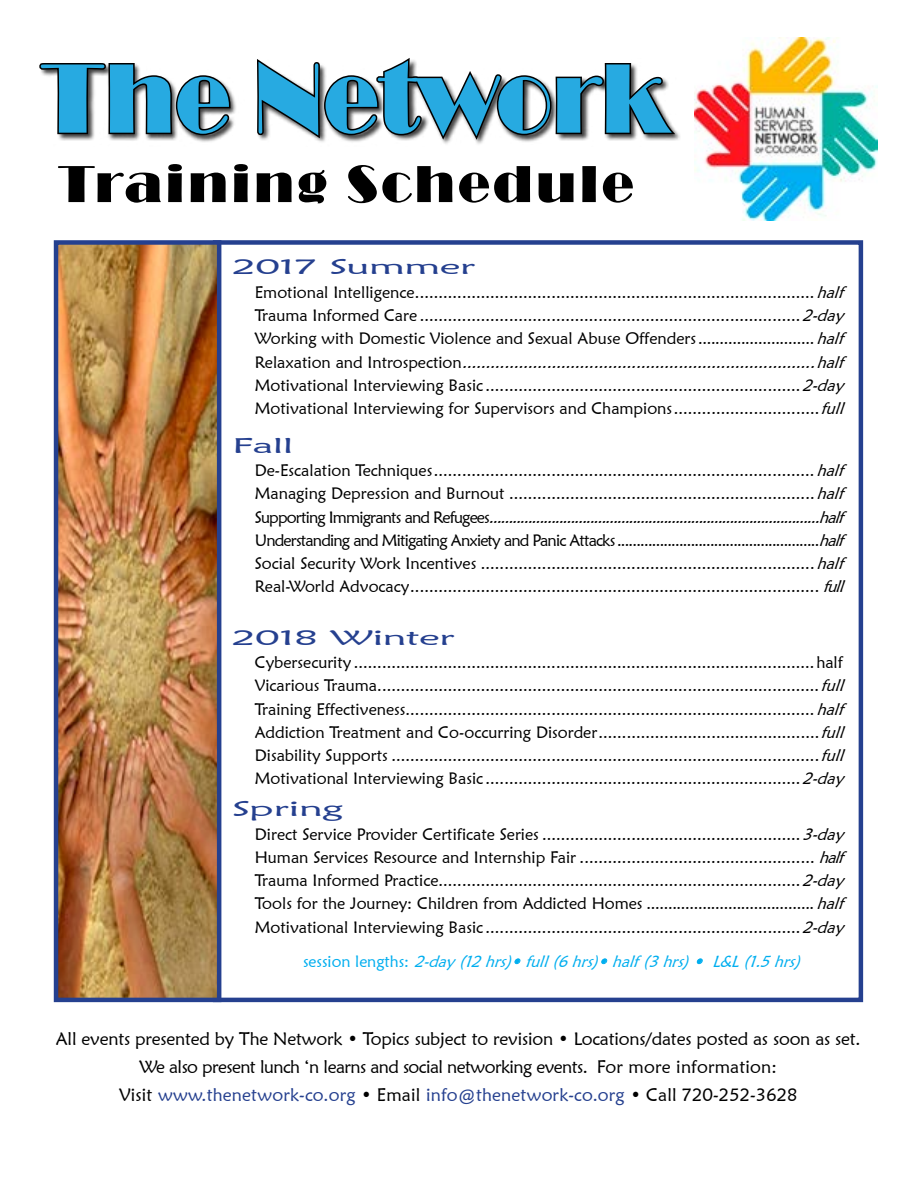
<style>
.page{position:relative;width:918px;height:1188px;background:#fff}
.page>*{position:absolute;margin:0;border:0;box-sizing:border-box;transform-origin:0 0}
.t1{font:102.3px "Broadway";color:#27aae1;scale:.91 1}
.t2{font:54px "Broadway";letter-spacing:.05em;color:#000}
.t3{font:21px "Maiandra GD";letter-spacing:-.015em;color:#25408f;scale:2 1}
.t4{font:18px/28.3px "Maiandra GD";letter-spacing:-.01em;color:#000;text-align:center}
.t5{font:16.5px/23.2px "Maiandra GD";color:#000;text-align:justify}
.t6{font:italic 16.2px "Maiandra GD";color:#00aeef}
.s1{font-style:italic}
.s2{font-style:normal}
.s3{color:#25408f}
</style>
<div class="page">
<img style="left:695px;top:38px;width:183px;height:182px">
<svg style="left:514px;top:958px;width:7px;height:6px"></svg>
<svg style="left:696px;top:958px;width:7px;height:6px"></svg>
<div style="left:40px;top:58px;width:642px;height:89px;background:#000;opacity:.75"></div>
<svg style="left:39px;top:61px;width:193px;height:76px"></svg>
<svg style="left:254px;top:58px;width:67px;height:187px"></svg>
<svg style="left:322px;top:58px;width:281px;height:85px"></svg>
<svg style="left:603px;top:58px;width:76px;height:945px"></svg>
<img style="left:59px;top:245px;width:157px;height:752px">
<div style="left:54px;top:240px;width:167px;height:762px;border:4px solid #25408f"></div>
<h1 class="t1" style="left:40px;top:39px;width:692px">The Network</h1>
<h2 class="t2" style="left:58px;top:153px;width:578px">Training Schedule</h2>
<p class="t3" style="left:232px;top:254px;width:123px">2017 Summer</p>
<p class="t5" style="left:255px;top:280px;width:596px">Emotional Intelligence.....................................................................................<span class="s1">half </span>Trauma Informed Care .................................................................................<span class="s1">2-day </span>Working with Domestic Violence and Sexual Abuse Offenders...........................<span class="s1">half </span>Relaxation and Introspection<span class="s1">...........................................................................half </span>Motivational Interviewing Basic ...................................................................<span class="s1">2-day </span>Motivational Interviewing for Supervisors and Champions...............................<span class="s1">full</span></p>
<p class="t3" style="left:232px;top:433px;width:32px">Fall</p>
<p class="t5" style="left:255px;top:459px;width:596px">De-Escalation Techniques.................................................................................<span class="s1">half </span>Managing Depression and Burnout .................................................................<span class="s1">half </span>Supporting Immigrants and Refugees<span class="s1">.....................................................................................half </span>Understanding and Mitigating Anxiety and Panic Attacks....................................................<span class="s1">half </span>Social Security Work Incentives .......................................................................<span class="s1">half </span>Real-World Advocacy....................................................................................... <span class="s1">full</span></p>
<p class="t3" style="left:232px;top:624px;width:113px">2018 Winter</p>
<p class="t5" style="left:255px;top:651px;width:596px;text-align:left">Cybersecurity ..................................................................................................half Vicarious Trauma..............................................................................................<span class="s1">full </span>Training Effectiveness.......................................................................................<span class="s1">half </span>Addiction Treatment and Co-occurring Disorder...............................................<span class="s1">full </span>Disability Supports ...........................................................................................<span class="s1">full </span>Motivational Interviewing Basic ...................................................................<span class="s1">2-day</span></p>
<p class="t3" style="left:232px;top:796px;width:57px">Spring</p>
<p class="t5" style="left:255px;top:822px;width:596px">Direct Service Provider Certificate Series .......................................................<span class="s1">3-day </span>Human Services Resource and Internship Fair .................................................. <span class="s1">half </span>Trauma Informed Practice.............................................................................<span class="s1">2-day </span>Tools for the Journey: Children from Addicted Homes .......................................<span class="s1">half </span>Motivational Interviewing Basic ...................................................................<span class="s1">2-day</span></p>
<p class="t6" style="left:303px;top:952px;width:505px"><span class="s2">s e s s i o n l e n g t h s :</span> 2-day(12hrs)•full(6hrs)• half(3hrs) • L&amp;L(1.5hrs)</p>
<p class="t4" style="left:56px;top:1024px;width:807px">All events presented by The Network • Topics subject to revision • Locations/dates posted as soon as set.<br>We also present lunch ‘n learns and social networking events. For more information:<br>Visit <span class="s3">www.thenetwork-co.org</span> • Email <span class="s3">info@thenetwork-co.org</span> • Call 720-252-3628</p>
</div>
